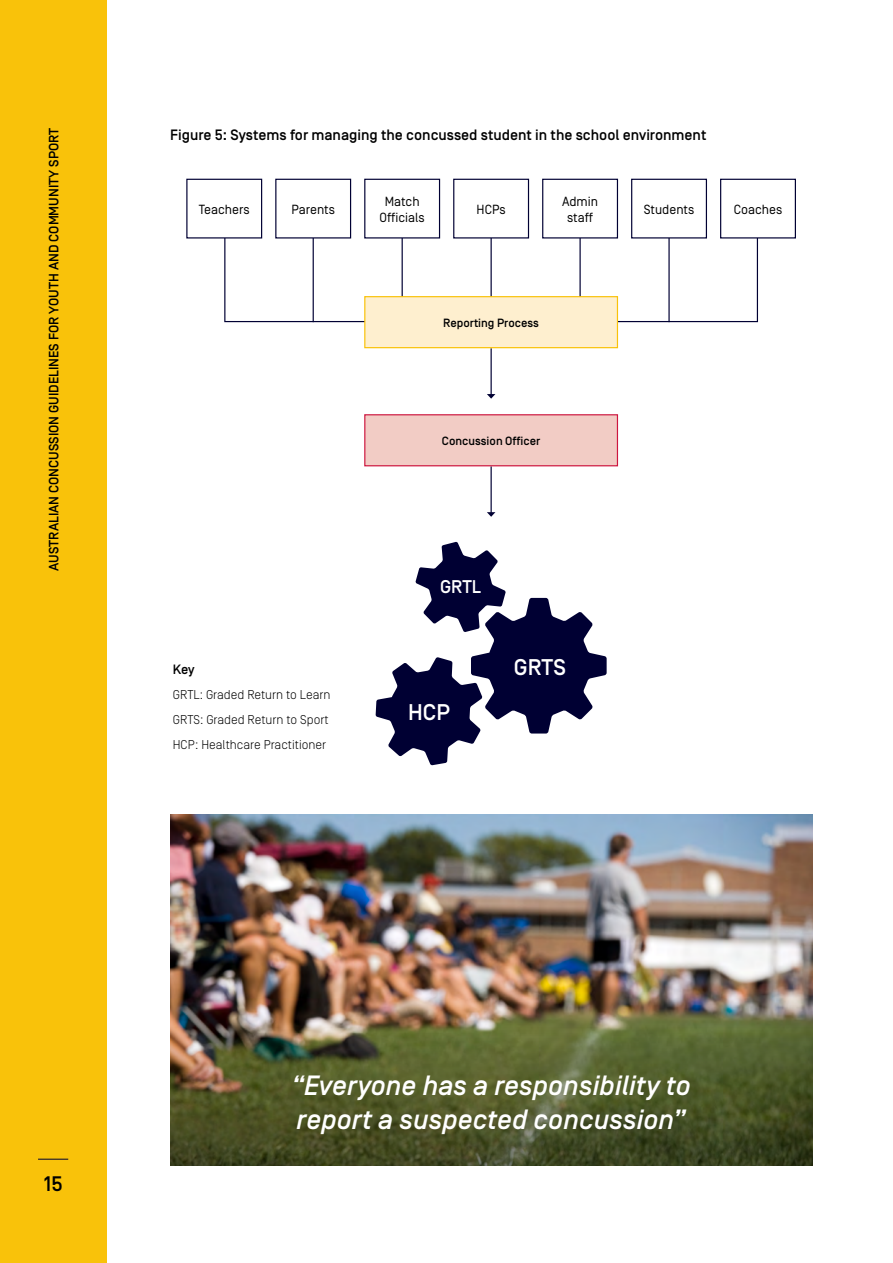
<style>
.page{position:relative;width:893px;height:1263px;background:#fff}
.page>*{position:absolute;margin:0;border:0;box-sizing:border-box;transform-origin:0 0}
.t1{font:italic 500 27.9px/33.5px "Simplon Norm";color:#fff}
.t2{font:500 22.65px "Simplon Norm";color:#fff}
.t3{font:500 21px "Simplon Norm";color:#000}
.t4{font:500 18.3px "Simplon Norm";color:#fff}
.t5{font:500 15px "Simplon Norm";color:#000}
.t6{font:500 13.5px "Simplon Norm";color:#000}
.t7{font:13.2px/15.6px "Simplon Norm";color:#000;text-align:center}
.t8{font:300 12.75px/25px "Simplon Norm";color:#000}
.t9{font:500 12px "Simplon Norm";color:#000}
</style>
<div class="page">
<svg style="left:224px;top:239px;width:534px;height:84px"></svg>
<div style="left:0;top:0;width:106px;height:1263px;background:#f9c20a"></div>
<hr style="left:38px;top:1159px;width:30px;height:1px;background:#003">
<svg style="left:186px;top:178px;width:610px;height:61px"></svg>
<div style="left:632px;top:179px;width:74px;height:59px;background:#fff"></div>
<div style="left:276px;top:179px;width:75px;height:59px;background:#fff"></div>
<hr style="left:491px;top:227px;width:1px;height:91px;background:#003">
<hr style="left:579px;top:221px;width:2px;height:101px;background:#003">
<hr style="left:402px;top:221px;width:1px;height:101px;background:#003">
<hr style="left:491px;top:466px;width:1px;height:47px;background:#003">
<svg style="left:487px;top:512px;width:8px;height:5px"></svg>
<hr style="left:491px;top:348px;width:1px;height:47px;background:#003">
<svg style="left:487px;top:394px;width:8px;height:5px"></svg>
<div style="left:365px;top:415px;width:252px;height:51px;background:#f2ccc5"></div>
<div style="left:364px;top:414px;width:254px;height:52px;border:1px solid #cd163f"></div>
<div style="left:365px;top:297px;width:252px;height:51px;background:#feefcf"></div>
<div style="left:364px;top:296px;width:254px;height:52px;border:1px solid #f9c20a"></div>
<div style="left:631px;top:179px;width:76px;height:59px;border:1px solid #003"></div>
<div style="left:543px;top:179px;width:74px;height:59px;background:#fff"></div>
<div style="left:542px;top:179px;width:76px;height:59px;border:1px solid #003"></div>
<div style="left:454px;top:179px;width:74px;height:59px;background:#fff"></div>
<div style="left:453px;top:179px;width:76px;height:59px;border:1px solid #003"></div>
<div style="left:365px;top:179px;width:75px;height:59px;background:#fff"></div>
<div style="left:364px;top:179px;width:76px;height:59px;border:1px solid #003"></div>
<div style="left:275px;top:179px;width:76px;height:59px;border:1px solid #003"></div>
<svg style="left:376px;top:542px;width:231px;height:223px"></svg>
<img style="left:170px;top:814px;width:642px;height:212px">
<svg style="left:170px;top:1026px;width:642px;height:139px;background:#52592d"></svg>
<p class="t6" style="left:47px;top:571px;width:445px;rotate:-90deg">AUSTRALIAN CONCUSSION GUIDELINES FOR YOUTH AND COMMUNITY SPORT</p>
<p class="t5" style="left:170px;top:127px;width:538px">Figure 5: Systems for managing the concussed student in the school environment</p>
<p class="t7" style="left:380px;top:194px;width:47px">Match<br>Officials</p>
<p class="t7" style="left:562px;top:194px;width:37px">Admin staff</p>
<p class="t7" style="left:477px;top:202px;width:31px">HCPs</p>
<p class="t7" style="left:644px;top:202px;width:52px">Students</p>
<p class="t7" style="left:734px;top:202px;width:50px">Coaches</p>
<p class="t7" style="left:199px;top:202px;width:52px">Teachers</p>
<p class="t7" style="left:291px;top:202px;width:45px">Parents</p>
<p class="t9" style="left:443px;top:316px;width:97px">Reporting Process</p>
<p class="t9" style="left:442px;top:435px;width:100px">Concussion Officer</p>
<p class="t6" style="left:173px;top:662px;width:23px">Key</p>
<p class="t8" style="left:173px;top:682px;width:159px">GRTL: Graded Return to Learn<br>GRTS: Graded Return to Sport<br>HCP: Healthcare Practitioner</p>
<p class="t4" style="left:440px;top:576px;width:42px">GRTL</p>
<p class="t2" style="left:408px;top:701px;width:43px">HCP</p>
<p class="t2" style="left:514px;top:655px;width:54px">GRTS</p>
<h3 class="t3" style="left:44px;top:1172px;width:20px">15</h3>
<p class="t1" style="left:291px;top:1070px;width:401px">“Everyone has a responsibility to report a suspected concussion”</p>
</div>
